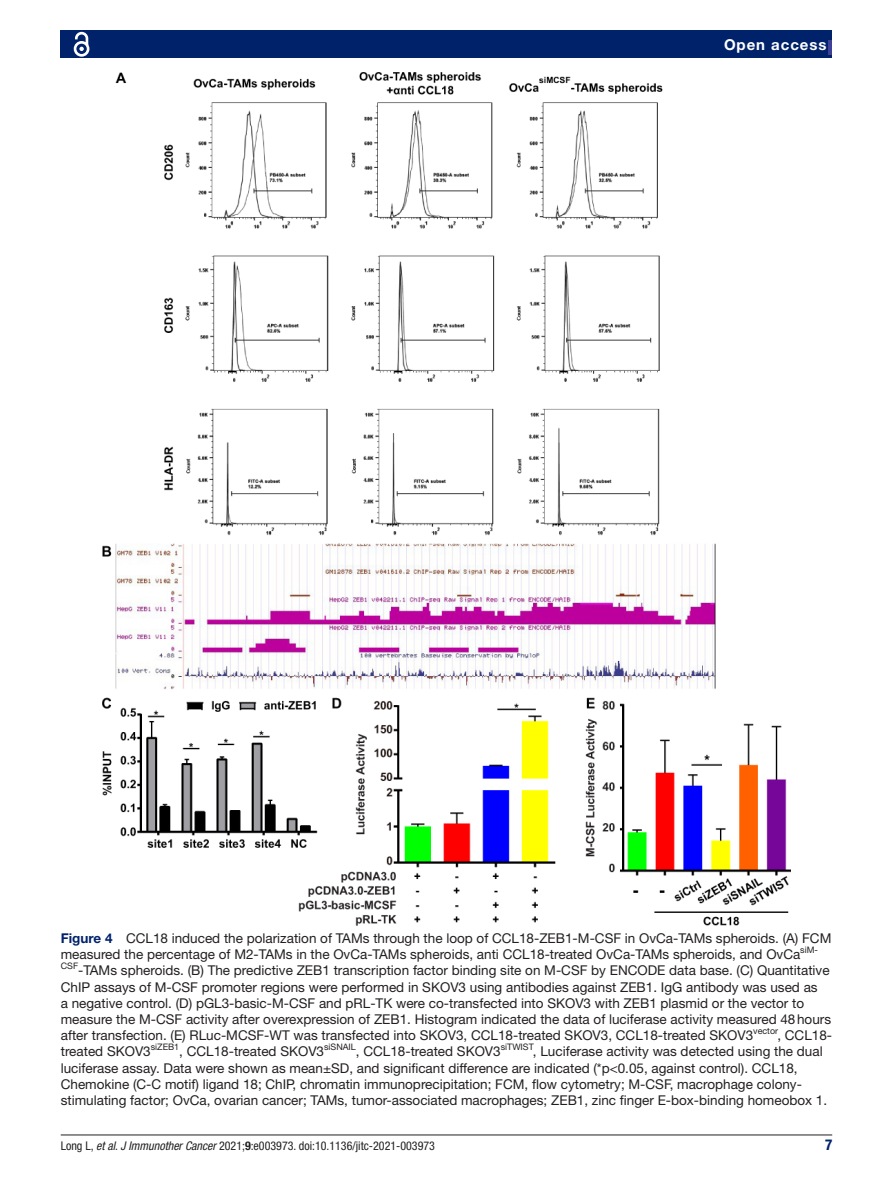
<style>
.page{position:relative;width:893px;height:1191px;background:#fff}
.page>*{position:absolute;margin:0;border:0;box-sizing:border-box;transform-origin:0 0}
.t1{font:700 15px "Helvetica Neue LT Std";letter-spacing:.065em;color:#fff}
.t2{font:700 condensed 15px "Helvetica Neue LT Std";color:#00226b}
.t3{font:13.5px/16.2px "Helvetica Neue LT Std";color:#231f20}
.t4{font:condensed 12px "Helvetica Neue LT Std";color:#231f20}
.t5{font:9px "Helvetica Neue LT Std";color:#231f20}
.s1{font-weight:700;color:#00226b}
.s2{font-style:italic}
.s3{font-weight:700}
</style>
<div class="page">
<hr style="left:61px;top:1134px;width:771px;height:1px;background:#231f20">
<div style="left:61px;top:31px;width:771px;height:27px;background:#00226b"></div>
<hr style="left:828px;top:40px;width:4px;height:15px;background:#414099">
<svg style="left:73px;top:31px;width:17px;height:26px"></svg>
<img style="left:102px;top:73px;width:689px;height:852px">
<p class="t1" style="left:724px;top:35px;width:104px">Open access</p>
<p class="t3" style="left:61px;top:930px;width:772px"><span class="s1">Figure 4</span> CCL18 induced the polarization of TAMs through the loop of CCL18-ZEB1-M-CSF in OvCa-TAMs spheroids. (A) FCM measured the percentage of M2-TAMs in the OvCa-TAMs spheroids, anti CCL18-treated OvCa-TAMs spheroids, and OvCa</p>
<p class="t5" style="left:800px;top:944px;width:19px">siM-</p>
<p class="t3" style="left:61px;top:962px;width:773px"><sup>CSF</sup>-TAMs spheroids. (B) The predictive ZEB1 transcription factor binding site on M-CSF by ENCODE data base. (C) Quantitative ChIP assays of M-CSF promoter regions were performed in SKOV3 using antibodies against ZEB1. IgG antibody was used as<br>a negative control. (D) pGL3-basic-M-CSF and pRL-TK were co-transfected into SKOV3 with ZEB1 plasmid or the vector to measure the M-CSF activity after overexpression of ZEB1. Histogram indicated the data of luciferase activity measured 48hours after transfection. (E) RLuc-MCSF-WT was transfected into SKOV3, CCL18-treated SKOV3, CCL18-treated SKOV3<sup>vector</sup>, CCL18- treated SKOV3</p>
<p class="t5" style="left:151px;top:1041px;width:30px">siZEB1</p>
<p class="t3" style="left:179px;top:1043px;width:146px">, CCL18-treated SKOV3</p>
<p class="t5" style="left:324px;top:1041px;width:33px">siSNAIL</p>
<p class="t3" style="left:356px;top:1043px;width:146px">, CCL18-treated SKOV3</p>
<p class="t5" style="left:501px;top:1041px;width:35px">siTWIST</p>
<p class="t3" style="left:61px;top:1043px;width:768px;text-indent:472px">, Luciferase activity was detected using the dual luciferase assay. Data were shown as mean±SD, and significant difference are indicated (*p&lt;0.05, against control). CCL18, Chemokine (C-C motif) ligand 18; ChIP, chromatin immunoprecipitation; FCM, flow cytometry; M-CSF, macrophage colony&shy;stimulating factor; OvCa, ovarian cancer; TAMs, tumor-associated macrophages; ZEB1, zinc finger E-box-binding homeobox 1.</p>
<p class="t4" style="left:61px;top:1138px;width:376px">Long L, <span class="s2">et al</span>. <span class="s2">J Immunother Cancer</span> 2021;<span class="s3">9</span>:e003973. doi:10.1136/jitc-2021-003973</p>
<p class="t2" style="left:825px;top:1135px;width:9px">7</p>
</div>
